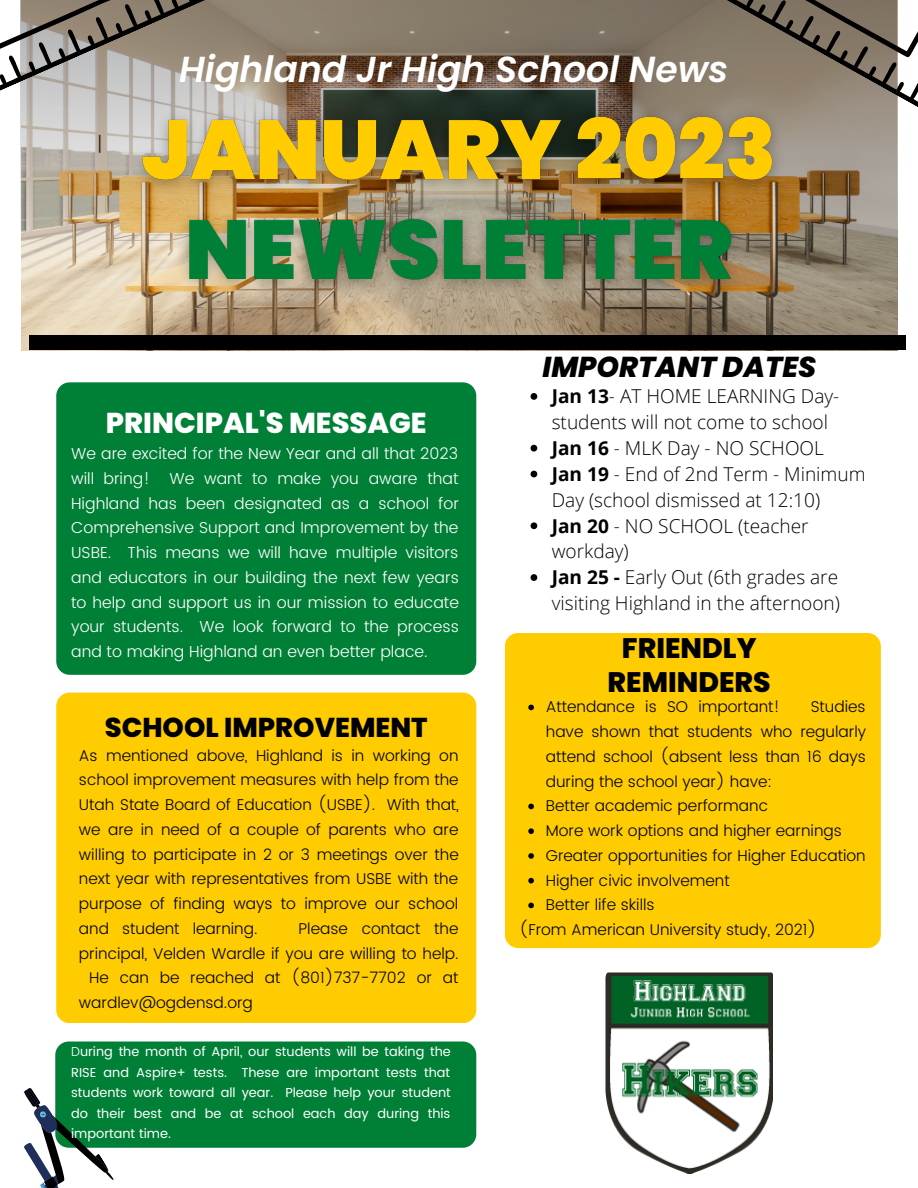
<style>
.page{position:relative;width:918px;height:1188px;background:#fff}
.page>*{position:absolute;margin:0;border:0;box-sizing:border-box;transform-origin:0 0}
.t1{font:italic 600 36.15px "Poppins";color:#fff}
.t2{font:800 28.8px "Poppins";color:#fff}
.t3{font:italic 800 28.8px "Poppins";color:#000}
.t4{font:800 28.2px/33.9px "Poppins";color:#000;text-align:center}
.t5{font:800 27.3px "Poppins";color:#000}
.t6{font:300 19.05px/25.8px "Open Sans";color:#000}
.t7{font:300 15.9px/24.8px "Poppins";color:#fff;text-align:justify}
.t8{font:300 15.6px/24.8px "Poppins";color:#000;text-align:justify}
.t9{font:13.05px/20.5px "Poppins";color:#fff;text-align:justify}
.s1{font-weight:300}
.s2{font-weight:700}
</style>
<div class="page">
<img style="left:21px;top:251px;width:876px;height:100px">
<div style="left:56px;top:382px;width:420px;height:293px;background:#008037;border-radius:13px"></div>
<div style="left:56px;top:693px;width:420px;height:330px;background:#ffcc01;border-radius:13px"></div>
<div style="left:505px;top:633px;width:376px;height:315px;background:#ffcc01;border-radius:13px"></div>
<div style="left:55px;top:1042px;width:421px;height:106px;background:#008037;border-radius:14px"></div>
<svg style="left:21px;top:0;width:876px;height:251px;background:#958776"></svg>
<div style="left:30px;top:335px;width:876px;height:15px;background:#000"></div>
<svg style="left:23px;top:1075px;width:95px;height:113px"></svg>
<svg style="left:0;top:0;width:282px;height:102px;background:#988f85"></svg>
<svg style="left:633px;top:0;width:285px;height:112px;background:#82786a"></svg>
<svg style="left:528px;top:705px;width:6px;height:5px"></svg>
<svg style="left:528px;top:804px;width:6px;height:5px"></svg>
<svg style="left:528px;top:828px;width:6px;height:6px"></svg>
<svg style="left:528px;top:853px;width:6px;height:6px"></svg>
<svg style="left:528px;top:878px;width:6px;height:5px"></svg>
<svg style="left:528px;top:903px;width:6px;height:5px"></svg>
<img style="left:121px;top:75px;width:675px;height:158px">
<img style="left:164px;top:173px;width:590px;height:159px">
<img style="left:606px;top:973px;width:166px;height:201px">
<svg style="left:531px;top:393px;width:6px;height:7px"></svg>
<svg style="left:531px;top:445px;width:6px;height:7px"></svg>
<svg style="left:531px;top:471px;width:6px;height:6px"></svg>
<svg style="left:531px;top:522px;width:6px;height:7px"></svg>
<svg style="left:531px;top:574px;width:6px;height:7px"></svg>
<h1 class="t1" style="left:179px;top:44px;width:551px">Highland Jr High School News</h1>
<h2 class="t2" style="left:106px;top:403px;width:322px">PRINCIPAL'S MESSAGE</h2>
<p class="t7" style="left:71px;top:441px;width:389px">We are excited for the New Year and all that 2023 will bring! We want to make you aware that Highland has been designated as a school for Comprehensive Support and Improvement by the USBE. This means we will have multiple visitors and educators in our building the next few years to help and support us in our mission to educate your students. We look forward to the process and to making Highland an even better place.</p>
<h3 class="t5" style="left:105px;top:708px;width:324px">SCHOOL IMPROVEMENT</h3>
<p class="t8" style="left:79px;top:743px;width:382px">As mentioned above, Highland is in working on school improvement measures with help from the Utah State Board of Education (USBE). With that, we are in need of a couple of parents who are willing to participate in 2 or 3 meetings over the next year with representatives from USBE with the purpose of finding ways to improve our school and student learning.</p>
<p class="t8" style="left:299px;top:916px;width:161px">Please contact the</p>
<p class="t8" style="left:79px;top:941px;width:381px">principal, Velden Wardle if you are willing to help.</p>
<p class="t8" style="left:89px;top:966px;width:371px">He can be reached at (801)737-7702 or at</p>
<p class="t8" style="left:79px;top:990px;width:175px">wardlev@ogdensd.org</p>
<p class="t9" style="left:71px;top:1041px;width:381px"><span class="s1">D</span>uring the month of April, our students will be taking the RISE and Aspire+ tests. These are important tests that students work toward all year. Please help your student do their best and be at school each day during this important time.</p>
<h2 class="t3" style="left:543px;top:347px;width:275px">IMPORTANT DATES</h2>
<p class="t6" style="left:552px;top:383px;width:315px"><span class="s2">Jan 13</span>- AT HOME LEARNING Day&shy;students will not come to school<br><span class="s2">Jan 16</span> - MLK Day - NO SCHOOL<br><span class="s2">Jan 19</span> - End of 2nd Term - Minimum<br>Day (school dismissed at 12:10)<br><span class="s2">Jan 20</span> - NO SCHOOL (teacher workday)<br><span class="s2">Jan 25 -</span> Early Out (6th grades are visiting Highland in the afternoon)</p>
<h3 class="t4" style="left:608px;top:631px;width:165px">FRIENDLY<br>REMINDERS</h3>
<p class="t8" style="left:546px;top:695px;width:235px">Attendance is SO important!</p>
<p class="t8" style="left:811px;top:695px;width:56px">Studies</p>
<p class="t8" style="left:546px;top:719px;width:322px">have shown that students who regularly</p>
<p class="t8" style="left:546px;top:744px;width:322px">attend school (absent less than 16 days</p>
<p class="t8" style="left:546px;top:769px;width:228px">during the school year) have:</p>
<p class="t8" style="left:546px;top:794px;width:224px">Better academic performanc</p>
<p class="t8" style="left:546px;top:818px;width:298px">More work options and higher earnings</p>
<p class="t8" style="left:546px;top:843px;width:321px">Greater opportunities for Higher Education</p>
<p class="t8" style="left:546px;top:868px;width:185px">Higher civic involvement</p>
<p class="t8" style="left:546px;top:893px;width:110px">Better life skills</p>
<p class="t8" style="left:519px;top:917px;width:299px">(From American University study, 2021)</p>
</div>
